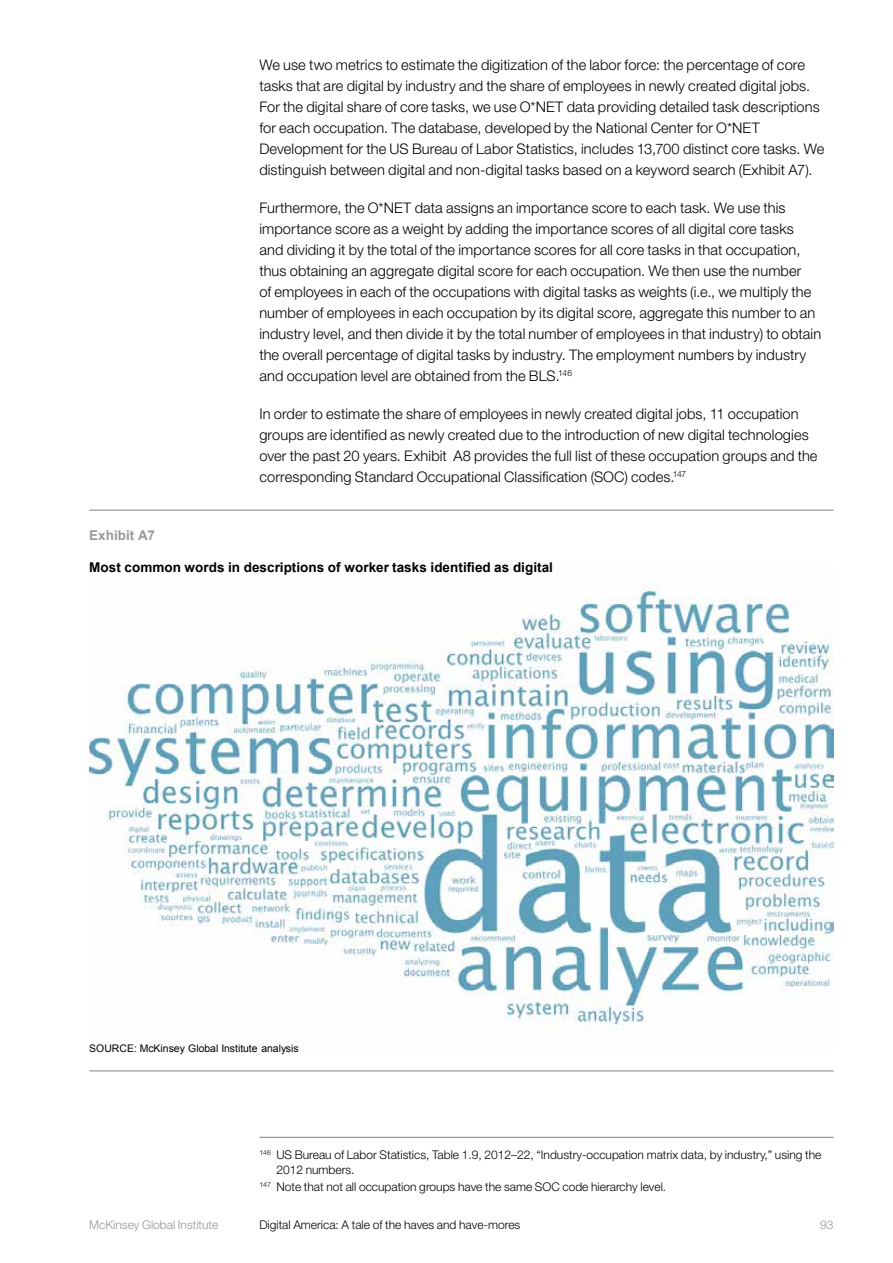
<style>
.page{position:relative;width:893px;height:1263px;background:#fff}
.page>*{position:absolute;margin:0;border:0;box-sizing:border-box;transform-origin:0 0}
.t1{font:300 14.7px/21px "Helvetica Neue LT Std";letter-spacing:.005em;color:#000}
.t2{font:700 13.5px "Arial";color:#000}
.t3{font:700 13.5px "Arial";color:#979a9c}
.t4{font:300 12px/15px "Helvetica Neue LT Std";color:#000}
.t5{font:300 12px "Helvetica Neue LT Std";color:#929597}
.t6{font:10.5px "Arial";color:#000}
</style>
<div class="page">
<hr style="left:259px;top:1137px;width:574px;height:1px;background:#7b7c7f">
<hr style="left:89px;top:510px;width:744px;height:1px;background:#808285">
<img style="left:89px;top:580px;width:744px;height:450px">
<hr style="left:89px;top:1070px;width:744px;height:1px;background:#808285">
<p class="t1" style="left:259px;top:54px;width:567px">We use two metrics to estimate the digitization of the labor force: the percentage of core tasks that are digital by industry and the share of employees in newly created digital jobs.<br>For the digital share of core tasks, we use O*NET data providing detailed task descriptions for each occupation. The database, developed by the National Center for O*NET Development for the US Bureau of Labor Statistics, includes 13,700 distinct core tasks. We distinguish between digital and non-digital tasks based on a keyword search (Exhibit A7).</p>
<p class="t1" style="left:259px;top:197px;width:563px">Furthermore, the O*NET data assigns an importance score to each task. We use this importance score as a weight by adding the importance scores of all digital core tasks and dividing it by the total of the importance scores for all core tasks in that occupation, thus obtaining an aggregate digital score for each occupation. We then use the number<br>of employees in each of the occupations with digital tasks as weights (i.e., we multiply the number of employees in each occupation by its digital score, aggregate this number to an industry level, and then divide it by the total number of employees in that industry) to obtain the overall percentage of digital tasks by industry. The employment numbers by industry and occupation level are obtained from the BLS.<sup>146</sup></p>
<p class="t1" style="left:259px;top:403px;width:560px">In order to estimate the share of employees in newly created digital jobs, 11 occupation groups are identified as newly created due to the introduction of new digital technologies over the past 20 years. Exhibit A8 provides the full list of these occupation groups and the corresponding Standard Occupational Classification (SOC) codes.<sup>147</sup></p>
<p class="t3" style="left:89px;top:525px;width:67px">Exhibit A7</p>
<p class="t2" style="left:89px;top:558px;width:465px">Most common words in descriptions of worker tasks identified as digital</p>
<p class="t6" style="left:89px;top:1041px;width:211px">SOURCE: McKinsey Global Institute analysis</p>
<p class="t4" style="left:276px;top:1146px;width:546px;text-indent:-17px"><sup>146</sup> US Bureau of Labor Statistics, Table 1.9, 2012–22, “Industry-occupation matrix data, by industry,” using the<br>2012 numbers.</p>
<p class="t4" style="left:259px;top:1179px;width:408px"><sup>147</sup> Note that not all occupation groups have the same SOC code hierarchy level.</p>
<p class="t5" style="left:89px;top:1217px;width:131px">McKinsey Global Institute</p>
<p class="t4" style="left:259px;top:1217px;width:262px">Digital America: A tale of the haves and have-mores</p>
<p class="t5" style="left:820px;top:1217px;width:15px">93</p>
</div>
